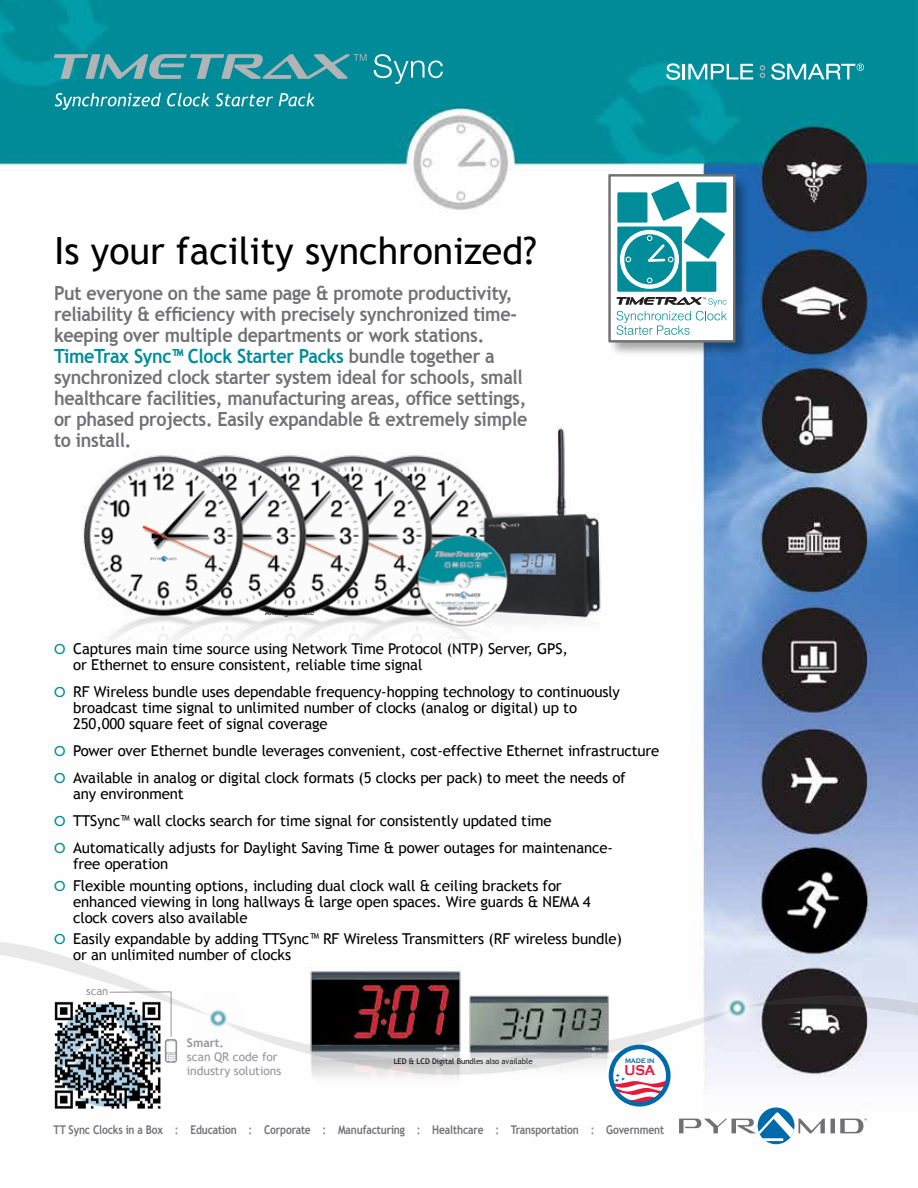
<style>
.page{position:relative;width:918px;height:1188px;background:#fff}
.page>*{position:absolute;margin:0;border:0;box-sizing:border-box;transform-origin:0 0}
.t1{font:37.5px "Trebuchet MS";color:#000}
.t2{font:700 19.5px/21px "Trebuchet MS";letter-spacing:-.015em;color:#717073;scale:.92 1}
.t3{font:15px/16.2px "Trebuchet MS";letter-spacing:-.01em;color:#000}
.t4{font:700 14.55px "Copperplate Gothic";color:#e71939;scale:.92 1}
.t5{font:700 12px "Trebuchet MS";letter-spacing:-.01em;color:#717073;scale:.85 1}
.t6{font:12px/14.2px "Trebuchet MS";color:#939598}
.t7{font:700 12px "Trebuchet MS";color:#939598}
.t8{font:11.25px "Trebuchet MS";color:#939598}
.t9{font:7.8px "Trebuchet MS";letter-spacing:-.01em;color:#000}
.t10{font:700 6.75px "Copperplate Gothic";letter-spacing:-.005em;color:#0069aa;scale:.92 1}
.s1{color:#008c99}
.s2{font-family:"Avant Garde";font-weight:500;font-size:13.5px;color:#008c99}
.s3{color:#8b8a8e}
</style>
<div class="page">
<img style="left:0;top:0;width:918px;height:1145px">
<svg style="left:666px;top:63px;width:14px;height:17px"></svg>
<hr style="left:682px;top:64px;width:3px;height:15px;background:#fff">
<svg style="left:688px;top:64px;width:65px;height:15px"></svg>
<svg style="left:760px;top:65px;width:5px;height:13px"></svg>
<svg style="left:771px;top:63px;width:93px;height:17px"></svg>
<svg style="left:374px;top:54px;width:69px;height:30px;background:#2e9faa"></svg>
<img style="left:54px;top:1107px;width:109px;height:3px">
<img style="left:72px;top:408px;width:540px;height:271px">
<svg style="left:613px;top:1092px;width:54px;height:12px"></svg>
<div style="left:609px;top:1045px;width:62px;height:62px;border:5px solid #0069aa;border-radius:50%"></div>
<svg style="left:219px;top:1002px;width:460px;height:90px"></svg>
<svg style="left:0;top:931px;width:219px;height:176px"></svg>
<img style="left:678px;top:952px;width:119px;height:119px">
<img style="left:162px;top:963px;width:116px;height:118px">
<img style="left:466px;top:991px;width:147px;height:123px">
<img style="left:306px;top:968px;width:159px;height:133px">
<svg style="left:679px;top:977px;width:239px;height:166px"></svg>
<div style="left:609px;top:175px;width:142px;height:182px;background:#000;opacity:.35"></div>
<div style="left:609px;top:176px;width:125px;height:165px;background:#fff"></div>
<svg style="left:617px;top:227px;width:65px;height:65px;background:#1e99a5"></svg>
<div style="left:617px;top:192px;width:30px;height:31px;background:#008c99"></div>
<div style="left:696px;top:182px;width:30px;height:31px;background:#008c99"></div>
<div style="left:686px;top:262px;width:30px;height:30px;background:#008c99"></div>
<div style="left:620px;top:230px;width:59px;height:59px;border:4px solid #fff;border-radius:50%"></div>
<svg style="left:647px;top:278px;width:5px;height:5px"></svg>
<svg style="left:646px;top:181px;width:79px;height:83px"></svg>
<svg style="left:626px;top:257px;width:5px;height:5px"></svg>
<div style="left:608px;top:174px;width:127px;height:169px;border:2px solid #717073"></div>
<svg style="left:617px;top:297px;width:110px;height:38px"></svg>
<svg style="left:53px;top:44px;width:314px;height:66px;background:#2897a1"></svg>
<h1 class="t1" style="left:54px;top:229px;width:485px">Is your facility synchronized?</h1>
<p class="t2" style="left:54px;top:283px;width:516px">Put everyone on the same page &amp; promote productivity, reliability &amp; efficiency with precisely synchronized time&shy;keeping over multiple departments or work stations.<br><span class="s1">TimeTrax Sync™ Clock Starter Packs</span> bundle together a synchronized clock starter system ideal for schools, small healthcare facilities, manufacturing areas, office settings, or phased projects. Easily expandable &amp; extremely simple to install.</p>
<p class="t9" style="left:265px;top:608px;width:51px">Analog Bundle</p>
<p class="t3" style="left:73px;top:641px;width:496px;text-indent:-19px"><span class="s2">O</span> Captures main time source using Network Time Protocol (NTP) Server, GPS, or Ethernet to ensure consistent, reliable time signal</p>
<p class="t3" style="left:73px;top:684px;width:548px;text-indent:-19px"><span class="s2">O</span> RF Wireless bundle uses dependable frequency-hopping technology to continuously broadcast time signal to unlimited number of clocks (analog or digital) up to<br>250,000 square feet of signal coverage</p>
<p class="t3" style="left:54px;top:737px;width:607px;line-height:27px"><span class="s2">O</span> Power over Ethernet bundle leverages convenient, cost-effective Ethernet infrastructure<br><span class="s2">O</span> Available in analog or digital clock formats (5 clocks per pack) to meet the needs of</p>
<p class="t3" style="left:54px;top:780px;width:560px;line-height:27px;text-indent:19px">any environment<br><span class="s2">O</span> TTSync™ wall clocks search for time signal for consistently updated time<br><span class="s2">O</span> Automatically adjusts for Daylight Saving Time &amp; power outages for maintenance-</p>
<p class="t3" style="left:54px;top:853px;width:509px;line-height:21.5px;text-indent:19px">free operation<br><span class="s2">O</span> Flexible mounting options, including dual clock wall &amp; ceiling brackets for</p>
<p class="t3" style="left:73px;top:893px;width:519px">enhanced viewing in long hallways &amp; large open spaces. Wire guards &amp; NEMA 4 clock covers also available</p>
<p class="t3" style="left:73px;top:931px;width:550px;text-indent:-19px"><span class="s2">O</span> Easily expandable by adding TTSync™ RF Wireless Transmitters (RF wireless bundle) or an unlimited number of clocks</p>
<p class="t8" style="left:86px;top:984px;width:24px">scan</p>
<p class="t7" style="left:187px;top:1035px;width:39px">Smart.</p>
<p class="t6" style="left:187px;top:1050px;width:96px">scan QR code for industry solutions</p>
<p class="t9" style="left:394px;top:1057px;width:141px">LED &amp; LCD Digital Bundles also available</p>
<p class="t10" style="left:625px;top:1057px;width:34px">MADE IN</p>
<p class="t4" style="left:624px;top:1063px;width:35px">USA</p>
<p class="t5" style="left:54px;top:1122px;width:720px">TT Sync Clocks in a Box <span class="s3">:</span> Education <span class="s3">:</span> Corporate <span class="s3">:</span> Manufacturing <span class="s3">:</span> Healthcare <span class="s3">:</span> Transportation <span class="s3">:</span> Government</p>
</div>
